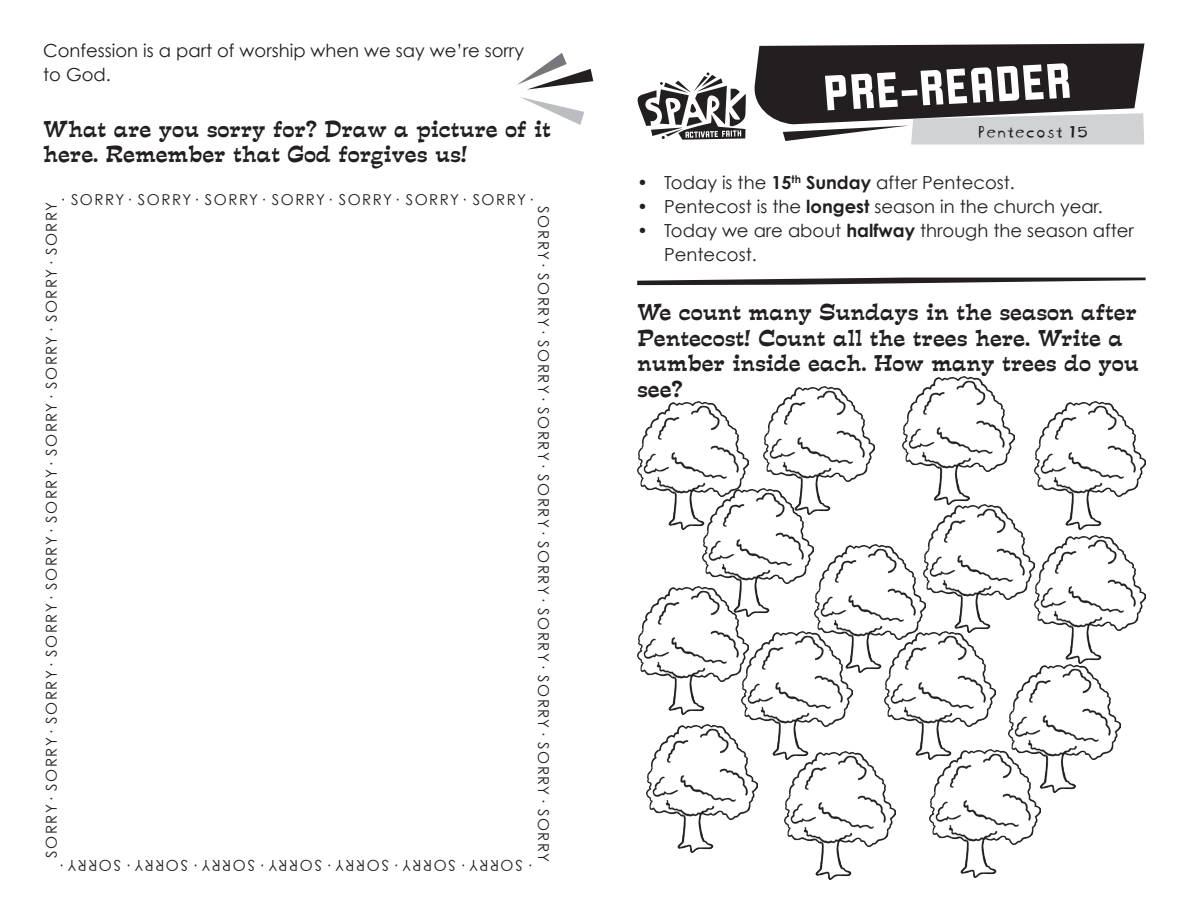
<style>
.page{position:relative;width:1188px;height:918px;background:#fff}
.page>*{position:absolute;margin:0;border:0;box-sizing:border-box;transform-origin:0 0}
.t1{font:54px "Liquorstore";color:#fff}
.t2{font:21px/25.5px "Estro Font";color:#231f20}
.t3{font:18px/24px "Century Gothic";color:#231f20}
.t4{font:18px "Blockhead Uplugged";color:#231f20}
.t5{font:15px "Century Gothic";letter-spacing:.1em;color:#231f20}
.s1{font-weight:700}
</style>
<div class="page">
<svg style="left:754px;top:44px;width:390px;height:101px;background:#5b5859"></svg>
<svg style="left:637px;top:72px;width:109px;height:68px"></svg>
<img style="left:1035px;top:536px;width:110px;height:128px">
<img style="left:885px;top:632px;width:111px;height:128px">
<img style="left:814px;top:544px;width:112px;height:129px">
<img style="left:637px;top:587px;width:105px;height:128px">
<img style="left:742px;top:632px;width:111px;height:124px">
<img style="left:929px;top:750px;width:111px;height:128px">
<svg style="left:517px;top:53px;width:76px;height:37px"></svg>
<svg style="left:520px;top:97px;width:64px;height:28px"></svg>
<svg style="left:637px;top:278px;width:509px;height:7px"></svg>
<img style="left:638px;top:401px;width:111px;height:128px">
<img style="left:763px;top:386px;width:111px;height:127px">
<img style="left:1034px;top:401px;width:111px;height:128px">
<img style="left:702px;top:489px;width:111px;height:128px">
<img style="left:903px;top:377px;width:111px;height:127px">
<img style="left:923px;top:504px;width:112px;height:128px">
<img style="left:646px;top:725px;width:112px;height:128px">
<img style="left:1009px;top:664px;width:111px;height:128px">
<img style="left:784px;top:752px;width:111px;height:128px">
<p class="t3" style="left:43px;top:38px;width:482px">Confession is a part of worship when we say we’re sorry to God.</p>
<h2 class="t2" style="left:43px;top:116px;width:509px">What are you sorry for? Draw a picture of it here. Remember that God forgives us!</h2>
<p class="t5" style="left:59px;top:190px;width:475px">· SORRY· SORRY· SORRY· SORRY· SORRY· SORRY· SORRY·</p>
<p class="t5" style="left:553px;top:206px;width:657px;rotate:90deg">SORRY· SORRY· SORRY· SORRY· SORRY· SORRY· SORRY· SORRY· SORRY· SORRY</p>
<p class="t5" style="left:42px;top:858px;width:657px;rotate:-90deg">SORRY· SORRY· SORRY· SORRY· SORRY· SORRY· SORRY· SORRY· SORRY· SORRY</p>
<p class="t5" style="left:121px;top:875px;width:61px;rotate:-180deg">OS RRY·</p>
<p class="t5" style="left:188px;top:875px;width:61px;rotate:-180deg">OS RRY·</p>
<p class="t5" style="left:255px;top:875px;width:61px;rotate:-180deg">OS RRY·</p>
<p class="t5" style="left:322px;top:875px;width:61px;rotate:-180deg">OS RRY·</p>
<p class="t5" style="left:389px;top:875px;width:61px;rotate:-180deg">OS RRY·</p>
<p class="t5" style="left:456px;top:875px;width:61px;rotate:-180deg">OS RRY·</p>
<p class="t5" style="left:523px;top:875px;width:61px;rotate:-180deg">OS RRY·</p>
<p class="t5" style="left:535px;top:875px;width:6px;rotate:-180deg">·</p>
<h1 class="t1" style="left:822px;top:61px;width:250px;rotate:-3deg">PRE-READER</h1>
<p class="t4" style="left:977px;top:117px;width:112px">Pentecost 15</p>
<p class="t3" style="left:637px;top:170px;width:379px">• Today is the <span class="s1">15</span><sup>th</sup> <span class="s1">Sunday</span> after Pentecost.</p>
<p class="t3" style="left:637px;top:194px;width:467px">• Pentecost is the <span class="s1">longest</span> season in the church year.</p>
<p class="t3" style="left:664px;top:218px;width:471px;text-indent:-27px">• Today we are about <span class="s1">halfway</span> through the season after<br>Pentecost.</p>
<h2 class="t2" style="left:637px;top:299px;width:503px">We count many Sundays in the season after<br>Pentecost! Count all the trees here. Write a number inside each. How many trees do you see?</h2>
</div>
